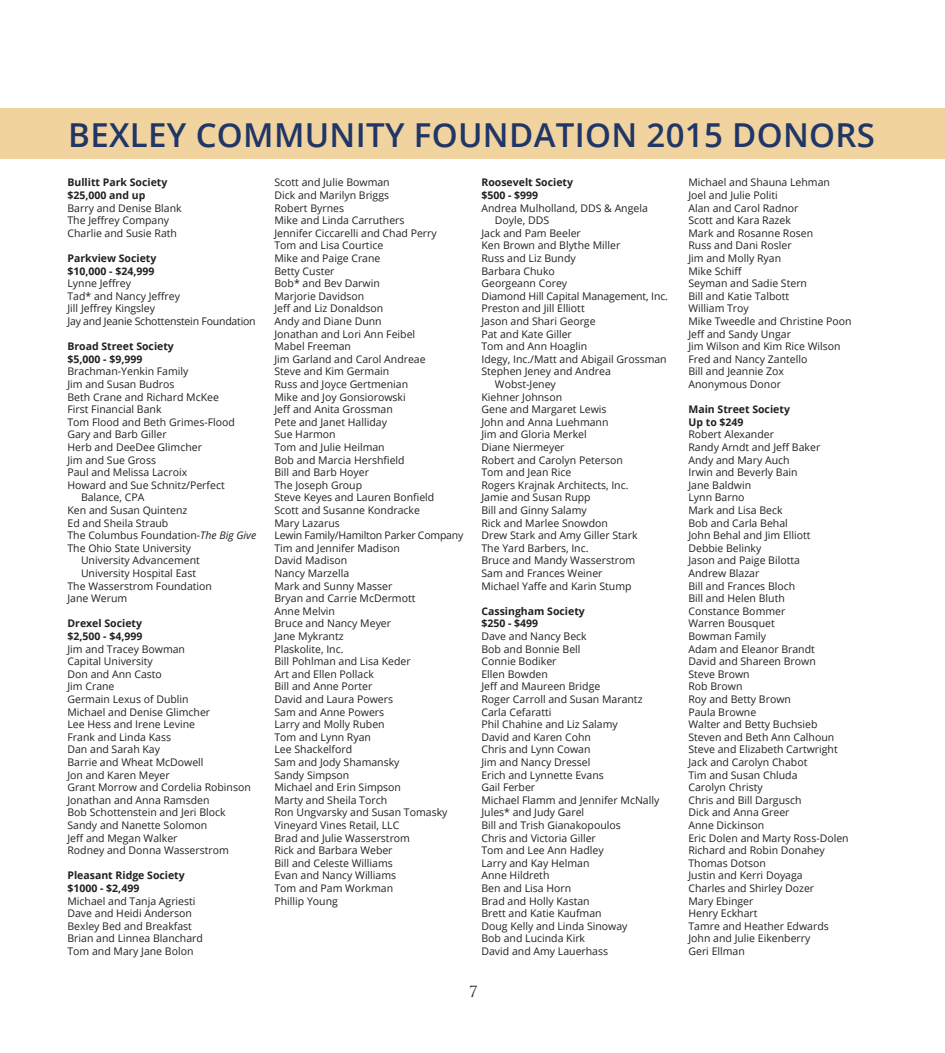
<style>
.page{position:relative;width:945px;height:1053px;background:#fff}
.page>*{position:absolute;margin:0;border:0;box-sizing:border-box;transform-origin:0 0}
.t1{font:600 33px "Open Sans";letter-spacing:.01em;color:#1f3667}
.t2{font:15px "Trajan Pro 3";color:#231f20}
.t3{font:10.5px/12.6px "Open Sans";color:#231f20}
.t4{font:700 10.5px/12.6px "Open Sans";color:#231f20}
.s1{font-style:italic}
</style>
<div class="page">
<div style="left:0;top:108px;width:945px;height:51px;background:#f1d39f"></div>
<h1 class="t1" style="left:68px;top:111px;width:808px">BEXLEY COMMUNITY FOUNDATION 2015 DONORS</h1>
<p class="t4" style="left:68px;top:176px;width:101px">Bullitt Park Society $25,000 and up</p>
<p class="t3" style="left:68px;top:201px;width:116px">Barry and Denise Blank<br>The Jeffrey Company<br>Charlie and Susie Rath</p>
<p class="t4" style="left:68px;top:252px;width:90px">Parkview Society $10,000 - $24,999</p>
<p class="t3" style="left:68px;top:277px;width:190px">Lynne Jeffrey<br>Tad* and Nancy Jeffrey<br>Jill Jeffrey Kingsley<br>Jay and Jeanie Schottenstein Foundation</p>
<p class="t4" style="left:68px;top:340px;width:108px">Broad Street Society $5,000 - $9,999</p>
<p class="t3" style="left:68px;top:365px;width:122px">Brachman-Yenkin Family</p>
<p class="t3" style="left:68px;top:378px;width:108px">Jim and Susan Budros</p>
<p class="t3" style="left:68px;top:390px;width:153px">Beth Crane and Richard McKee</p>
<p class="t3" style="left:68px;top:403px;width:96px">First Financial Bank</p>
<p class="t3" style="left:68px;top:415px;width:169px">Tom Flood and Beth Grimes-Flood</p>
<p class="t3" style="left:68px;top:428px;width:101px">Gary and Barb Giller</p>
<p class="t3" style="left:68px;top:441px;width:136px">Herb and DeeDee Glimcher</p>
<p class="t3" style="left:68px;top:453px;width:90px">Jim and Sue Gross</p>
<p class="t3" style="left:68px;top:466px;width:121px">Paul and Melissa Lacroix</p>
<p class="t3" style="left:68px;top:478px;width:159px">Howard and Sue Schnitz/Perfect</p>
<p class="t3" style="left:81px;top:491px;width:65px">Balance, CPA</p>
<p class="t3" style="left:68px;top:504px;width:121px">Ken and Susan Quintenz</p>
<p class="t3" style="left:68px;top:516px;width:102px">Ed and Sheila Straub</p>
<p class="t3" style="left:68px;top:529px;width:190px">The Columbus Foundation-<span class="s1">The Big Give</span></p>
<p class="t3" style="left:68px;top:541px;width:125px">The Ohio State University</p>
<p class="t3" style="left:81px;top:554px;width:120px">University Advancement</p>
<p class="t3" style="left:81px;top:567px;width:117px">University Hospital East</p>
<p class="t3" style="left:68px;top:579px;width:146px">The Wasserstrom Foundation</p>
<p class="t3" style="left:68px;top:592px;width:61px">Jane Werum</p>
<p class="t4" style="left:68px;top:617px;width:76px">Drexel Society $2,500 - $4,999</p>
<p class="t3" style="left:68px;top:642px;width:185px">Jim and Tracey Bowman<br>Capital University<br>Don and Ann Casto<br>Jim Crane<br>Germain Lexus of Dublin<br>Michael and Denise Glimcher<br>Lee Hess and Irene Levine<br>Frank and Linda Kass<br>Dan and Sarah Kay<br>Barrie and Wheat McDowell<br>Jon and Karen Meyer<br>Grant Morrow and Cordelia Robinson<br>Jonathan and Anna Ramsden<br>Bob Schottenstein and Jeri Block<br>Sandy and Nanette Solomon<br>Jeff and Megan Walker<br>Rodney and Donna Wasserstrom</p>
<p class="t4" style="left:68px;top:869px;width:119px">Pleasant Ridge Society $1000 - $2,499</p>
<p class="t3" style="left:68px;top:894px;width:137px">Michael and Tanja Agriesti<br>Dave and Heidi Anderson<br>Bexley Bed and Breakfast<br>Brian and Linnea Blanchard<br>Tom and Mary Jane Bolon</p>
<p class="t3" style="left:274px;top:176px;width:190px">Scott and Julie Bowman<br>Dick and Marilyn Briggs<br>Robert Byrnes<br>Mike and Linda Carruthers<br>Jennifer Ciccarelli and Chad Perry<br>Tom and Lisa Courtice<br>Mike and Paige Crane<br>Betty Custer<br>Bob* and Bev Darwin<br>Marjorie Davidson<br>Jeff and Liz Donaldson<br>Andy and Diane Dunn<br>Jonathan and Lori Ann Feibel<br>Mabel Freeman<br>Jim Garland and Carol Andreae<br>Steve and Kim Germain<br>Russ and Joyce Gertmenian<br>Mike and Joy Gonsiorowski<br>Jeff and Anita Grossman<br>Pete and Janet Halliday<br>Sue Harmon<br>Tom and Julie Heilman<br>Bob and Marcia Hershfield<br>Bill and Barb Hoyer<br>The Joseph Group<br>Steve Keyes and Lauren Bonfield<br>Scott and Susanne Kondracke<br>Mary Lazarus<br>Lewin Family/Hamilton Parker Company<br>Tim and Jennifer Madison<br>David Madison<br>Nancy Marzella<br>Mark and Sunny Masser<br>Bryan and Carrie McDermott<br>Anne Melvin<br>Bruce and Nancy Meyer<br>Jane Mykrantz<br>Plaskolite, Inc.<br>Bill Pohlman and Lisa Keder<br>Art and Ellen Pollack<br>Bill and Anne Porter<br>David and Laura Powers<br>Sam and Anne Powers<br>Larry and Molly Ruben<br>Tom and Lynn Ryan<br>Lee Shackelford<br>Sam and Jody Shamansky<br>Sandy Simpson<br>Michael and Erin Simpson<br>Marty and Sheila Torch<br>Ron Ungvarsky and Susan Tomasky<br>Vineyard Vines Retail, LLC<br>Brad and Julie Wasserstrom<br>Rick and Barbara Weber<br>Bill and Celeste Williams<br>Evan and Nancy Williams<br>Tom and Pam Workman<br>Phillip Young</p>
<p class="t4" style="left:481px;top:176px;width:93px">Roosevelt Society $500 - $999</p>
<p class="t3" style="left:481px;top:201px;width:168px">Andrea Mulholland, DDS &amp; Angela</p>
<p class="t3" style="left:495px;top:214px;width:56px">Doyle, DDS</p>
<p class="t3" style="left:481px;top:226px;width:101px">Jack and Pam Beeler</p>
<p class="t3" style="left:481px;top:239px;width:140px">Ken Brown and Blythe Miller</p>
<p class="t3" style="left:481px;top:252px;width:96px">Russ and Liz Bundy</p>
<p class="t3" style="left:481px;top:264px;width:75px">Barbara Chuko</p>
<p class="t3" style="left:481px;top:277px;width:87px">Georgeann Corey</p>
<p class="t3" style="left:481px;top:289px;width:188px">Diamond Hill Capital Management, Inc.</p>
<p class="t3" style="left:481px;top:302px;width:105px">Preston and Jill Elliott</p>
<p class="t3" style="left:481px;top:315px;width:116px">Jason and Shari George</p>
<p class="t3" style="left:481px;top:327px;width:92px">Pat and Kate Giller</p>
<p class="t3" style="left:481px;top:340px;width:107px">Tom and Ann Hoaglin</p>
<p class="t3" style="left:481px;top:352px;width:187px">Idegy, Inc./Matt and Abigail Grossman</p>
<p class="t3" style="left:481px;top:365px;width:131px">Stephen Jeney and Andrea</p>
<p class="t3" style="left:495px;top:378px;width:62px">Wobst-Jeney</p>
<p class="t3" style="left:481px;top:390px;width:82px">Kiehner Johnson</p>
<p class="t3" style="left:481px;top:403px;width:127px">Gene and Margaret Lewis</p>
<p class="t3" style="left:481px;top:415px;width:129px">John and Anna Luehmann</p>
<p class="t3" style="left:481px;top:428px;width:107px">Jim and Gloria Merkel</p>
<p class="t3" style="left:481px;top:441px;width:85px">Diane Niermeyer</p>
<p class="t3" style="left:481px;top:453px;width:143px">Robert and Carolyn Peterson</p>
<p class="t3" style="left:481px;top:466px;width:91px">Tom and Jean Rice</p>
<p class="t3" style="left:481px;top:478px;width:149px">Rogers Krajnak Architects, Inc.</p>
<p class="t3" style="left:481px;top:491px;width:111px">Jamie and Susan Rupp</p>
<p class="t3" style="left:481px;top:504px;width:107px">Bill and Ginny Salamy</p>
<p class="t3" style="left:481px;top:516px;width:128px">Rick and Marlee Snowdon</p>
<p class="t3" style="left:481px;top:529px;width:158px">Drew Stark and Amy Giller Stark</p>
<p class="t3" style="left:481px;top:541px;width:109px">The Yard Barbers, Inc.</p>
<p class="t3" style="left:481px;top:554px;width:155px">Bruce and Mandy Wasserstrom</p>
<p class="t3" style="left:481px;top:567px;width:123px">Sam and Frances Weiner</p>
<p class="t3" style="left:481px;top:579px;width:152px">Michael Yaffe and Karin Stump</p>
<p class="t4" style="left:481px;top:604px;width:105px">Cassingham Society $250 - $499</p>
<p class="t3" style="left:481px;top:630px;width:179px">Dave and Nancy Beck<br>Bob and Bonnie Bell<br>Connie Bodiker<br>Ellen Bowden<br>Jeff and Maureen Bridge<br>Roger Carroll and Susan Marantz<br>Carla Cefaratti<br>Phil Chahine and Liz Salamy<br>David and Karen Cohn<br>Chris and Lynn Cowan<br>Jim and Nancy Dressel<br>Erich and Lynnette Evans<br>Gail Ferber<br>Michael Flamm and Jennifer McNally<br>Jules* and Judy Garel<br>Bill and Trish Gianakopoulos<br>Chris and Victoria Giller<br>Tom and Lee Ann Hadley<br>Larry and Kay Helman<br>Anne Hildreth<br>Ben and Lisa Horn<br>Brad and Holly Kastan<br>Brett and Katie Kaufman<br>Doug Kelly and Linda Sinoway<br>Bob and Lucinda Kirk<br>David and Amy Lauerhass</p>
<h2 class="t2" style="left:470px;top:981px;width:10px">7</h2>
<p class="t3" style="left:688px;top:176px;width:165px">Michael and Shauna Lehman<br>Joel and Julie Politi<br>Alan and Carol Radnor<br>Scott and Kara Razek<br>Mark and Rosanne Rosen<br>Russ and Dani Rosler<br>Jim and Molly Ryan<br>Mike Schiff<br>Seyman and Sadie Stern<br>Bill and Katie Talbott<br>William Troy<br>Mike Tweedle and Christine Poon<br>Jeff and Sandy Ungar<br>Jim Wilson and Kim Rice Wilson<br>Fred and Nancy Zantello<br>Bill and Jeannie Zox<br>Anonymous Donor</p>
<p class="t4" style="left:688px;top:403px;width:103px">Main Street Society<br>Up to $249</p>
<p class="t3" style="left:688px;top:428px;width:162px">Robert Alexander<br>Randy Arndt and Jeff Baker<br>Andy and Mary Auch<br>Irwin and Beverly Bain<br>Jane Baldwin<br>Lynn Barno<br>Mark and Lisa Beck<br>Bob and Carla Behal<br>John Behal and Jim Elliott<br>Debbie Belinky<br>Jason and Paige Bilotta<br>Andrew Blazar<br>Bill and Frances Bloch<br>Bill and Helen Bluth<br>Constance Bommer<br>Warren Bousquet<br>Bowman Family<br>Adam and Eleanor Brandt<br>David and Shareen Brown<br>Steve Brown<br>Rob Brown<br>Roy and Betty Brown<br>Paula Browne<br>Walter and Betty Buchsieb<br>Steven and Beth Ann Calhoun<br>Steve and Elizabeth Cartwright<br>Jack and Carolyn Chabot<br>Tim and Susan Chluda<br>Carolyn Christy<br>Chris and Bill Dargusch<br>Dick and Anna Greer<br>Anne Dickinson<br>Eric Dolen and Marty Ross-Dolen<br>Richard and Robin Donahey<br>Thomas Dotson<br>Justin and Kerri Doyaga<br>Charles and Shirley Dozer<br>Mary Ebinger<br>Henry Eckhart<br>Tamre and Heather Edwards<br>John and Julie Eikenberry<br>Geri Ellman</p>
</div>
